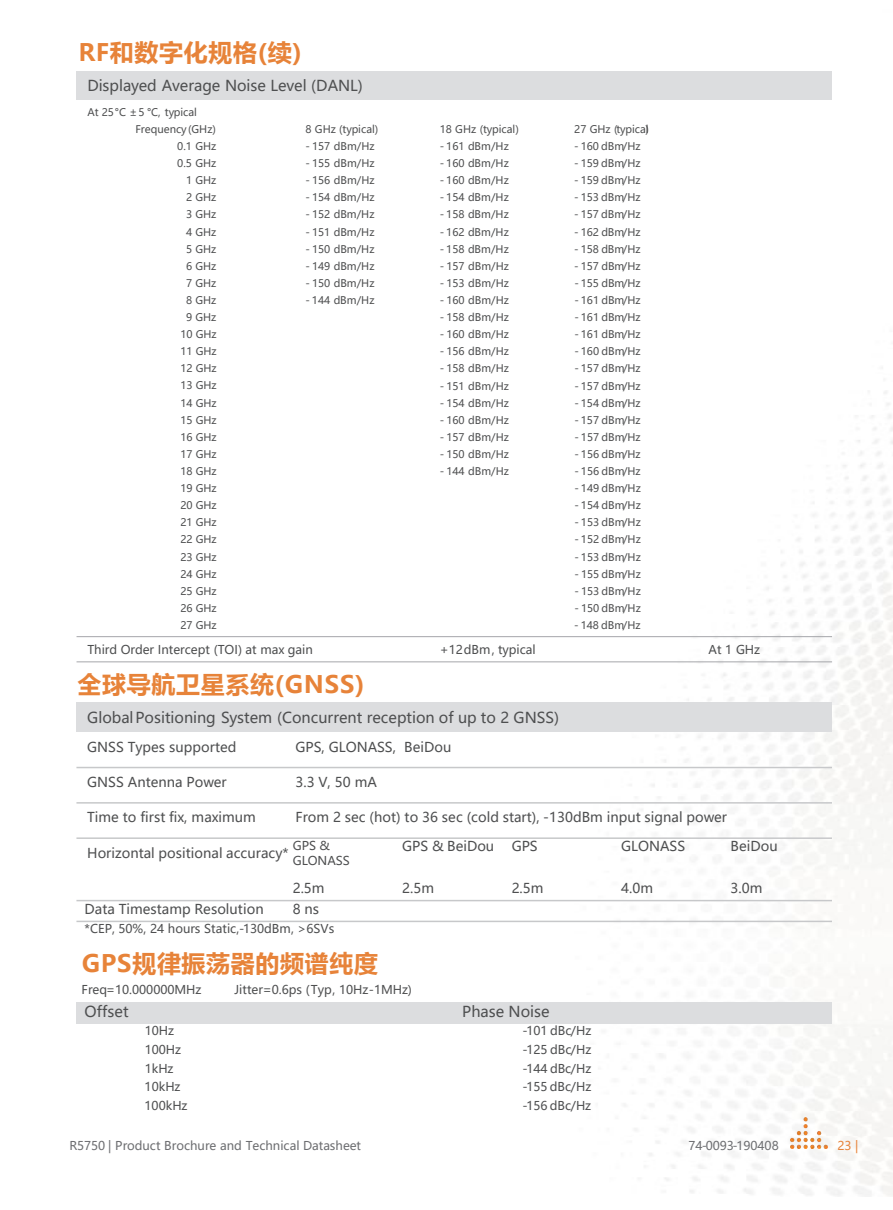
<style>
.page{position:relative;width:893px;height:1210px;background:#fff}
.page>*{position:absolute;margin:0;border:0;box-sizing:border-box;transform-origin:0 0}
.t1{font:700 24px "Microsoft Ya Hei";letter-spacing:.03em;color:#e78339}
.t2{font:15px "Microsoft Ya Hei";color:#4e4f50}
.t3{font:13.5px "Microsoft Ya Hei";letter-spacing:.005em;color:#4e4f50}
.t4{font:12px/15.5px "Microsoft Ya Hei";letter-spacing:-.005em;color:#4e4f50}
.t5{font:12px "Microsoft Ya Hei";letter-spacing:-.005em;color:#6d6e71}
.t6{font:12px "Microsoft Ya Hei";color:#e78339}
.t7{font:10.5px "Microsoft Ya Hei";letter-spacing:-.005em;color:#4e4f50}
</style>
<div class="page">
<img style="left:76px;top:71px;width:816px;height:1125px">
<div style="left:76px;top:71px;width:353px;height:29px;background:#dcdddf"></div>
<div style="left:429px;top:71px;width:134px;height:29px;background:#dcdddf"></div>
<div style="left:563px;top:71px;width:134px;height:29px;background:#dcdddf"></div>
<div style="left:697px;top:71px;width:134px;height:29px;background:#dcdddf"></div>
<hr style="left:76px;top:636px;width:755px;height:1px;background:#a5a6aa">
<hr style="left:76px;top:661px;width:755px;height:1px;background:#a5a6aa">
<img style="left:790px;top:1117px;width:37px;height:32px">
<div style="left:76px;top:702px;width:755px;height:30px;background:#dcdddf"></div>
<hr style="left:76px;top:767px;width:755px;height:1px;background:#c7c8ca">
<hr style="left:76px;top:802px;width:755px;height:1px;background:#c7c8ca">
<hr style="left:76px;top:837px;width:755px;height:2px;background:#c7c8ca">
<hr style="left:76px;top:900px;width:755px;height:1px;background:#c7c8ca">
<hr style="left:76px;top:921px;width:755px;height:1px;background:#c7c8ca">
<div style="left:76px;top:1002px;width:378px;height:22px;background:#dcdddf"></div>
<div style="left:454px;top:1002px;width:377px;height:22px;background:#dcdddf"></div>
<h1 class="t1" style="left:78px;top:36px;width:225px">RF和数字化规格(续)</h1>
<h2 class="t2" style="left:87px;top:76px;width:277px">Displayed Average Noise Level (DANL)</h2>
<p class="t7" style="left:87px;top:105px;width:111px">At 25 °C ±5 °C, typical</p>
<p class="t7" style="left:135px;top:122px;width:82px">Frequency(GHz)</p>
<p class="t7" style="left:177px;top:139px;width:41px">0.1 GHz</p>
<p class="t7" style="left:177px;top:156px;width:41px">0.5 GHz</p>
<p class="t7" style="left:186px;top:173px;width:32px">1 GHz</p>
<p class="t7" style="left:186px;top:190px;width:32px">2 GHz</p>
<p class="t7" style="left:186px;top:208px;width:32px">3 GHz</p>
<p class="t7" style="left:186px;top:225px;width:32px">4 GHz</p>
<p class="t7" style="left:186px;top:242px;width:32px">5 GHz</p>
<p class="t7" style="left:186px;top:259px;width:32px">6 GHz</p>
<p class="t7" style="left:186px;top:276px;width:32px">7 GHz</p>
<p class="t7" style="left:186px;top:293px;width:32px">8 GHz</p>
<p class="t7" style="left:186px;top:310px;width:32px">9 GHz</p>
<p class="t7" style="left:180px;top:327px;width:38px">10 GHz</p>
<p class="t7" style="left:180px;top:344px;width:38px">11 GHz</p>
<p class="t7" style="left:180px;top:361px;width:38px">12 GHz</p>
<p class="t7" style="left:180px;top:379px;width:38px">13 GHz</p>
<p class="t7" style="left:180px;top:396px;width:38px">14 GHz</p>
<p class="t7" style="left:180px;top:413px;width:38px">15 GHz</p>
<p class="t7" style="left:180px;top:430px;width:38px">16 GHz</p>
<p class="t7" style="left:180px;top:447px;width:38px">17 GHz</p>
<p class="t7" style="left:180px;top:464px;width:38px">18 GHz</p>
<p class="t7" style="left:180px;top:481px;width:38px">19 GHz</p>
<p class="t7" style="left:180px;top:498px;width:38px">20 GHz</p>
<p class="t7" style="left:180px;top:515px;width:38px">21 GHz</p>
<p class="t7" style="left:180px;top:532px;width:38px">22 GHz</p>
<p class="t7" style="left:180px;top:550px;width:38px">23 GHz</p>
<p class="t7" style="left:180px;top:567px;width:38px">24 GHz</p>
<p class="t7" style="left:180px;top:584px;width:38px">25 GHz</p>
<p class="t7" style="left:180px;top:601px;width:38px">26 GHz</p>
<p class="t7" style="left:180px;top:618px;width:38px">27 GHz</p>
<p class="t7" style="left:305px;top:122px;width:74px">8 GHz (typical)</p>
<p class="t7" style="left:305px;top:139px;width:70px">- 157 dBm/Hz</p>
<p class="t7" style="left:305px;top:156px;width:70px">- 155 dBm/Hz</p>
<p class="t7" style="left:305px;top:173px;width:70px">- 156 dBm/Hz</p>
<p class="t7" style="left:305px;top:190px;width:70px">- 154 dBm/Hz</p>
<p class="t7" style="left:305px;top:208px;width:70px">- 152 dBm/Hz</p>
<p class="t7" style="left:305px;top:225px;width:70px">- 151 dBm/Hz</p>
<p class="t7" style="left:305px;top:242px;width:70px">- 150 dBm/Hz</p>
<p class="t7" style="left:305px;top:259px;width:70px">- 149 dBm/Hz</p>
<p class="t7" style="left:305px;top:276px;width:70px">- 150 dBm/Hz</p>
<p class="t7" style="left:305px;top:293px;width:70px">- 144 dBm/Hz</p>
<p class="t7" style="left:439px;top:122px;width:80px">18 GHz (typical)</p>
<p class="t7" style="left:439px;top:139px;width:70px">- 161 dBm/Hz</p>
<p class="t7" style="left:439px;top:156px;width:70px">- 160 dBm/Hz</p>
<p class="t7" style="left:439px;top:173px;width:70px">- 160 dBm/Hz</p>
<p class="t7" style="left:439px;top:190px;width:70px">- 154 dBm/Hz</p>
<p class="t7" style="left:439px;top:208px;width:70px">- 158 dBm/Hz</p>
<p class="t7" style="left:439px;top:225px;width:70px">- 162 dBm/Hz</p>
<p class="t7" style="left:439px;top:242px;width:70px">- 158 dBm/Hz</p>
<p class="t7" style="left:439px;top:259px;width:70px">- 157 dBm/Hz</p>
<p class="t7" style="left:439px;top:276px;width:70px">- 153 dBm/Hz</p>
<p class="t7" style="left:439px;top:293px;width:70px">- 160 dBm/Hz</p>
<p class="t7" style="left:439px;top:310px;width:70px">- 158 dBm/Hz</p>
<p class="t7" style="left:439px;top:327px;width:70px">- 160 dBm/Hz</p>
<p class="t7" style="left:439px;top:344px;width:70px">- 156 dBm/Hz</p>
<p class="t7" style="left:439px;top:361px;width:70px">- 158 dBm/Hz</p>
<p class="t7" style="left:439px;top:379px;width:70px">- 151 dBm/Hz</p>
<p class="t7" style="left:439px;top:396px;width:70px">- 154 dBm/Hz</p>
<p class="t7" style="left:439px;top:413px;width:70px">- 160 dBm/Hz</p>
<p class="t7" style="left:439px;top:430px;width:70px">- 157 dBm/Hz</p>
<p class="t7" style="left:439px;top:447px;width:70px">- 150 dBm/Hz</p>
<p class="t7" style="left:439px;top:464px;width:70px">- 144 dBm/Hz</p>
<p class="t7" style="left:574px;top:122px;width:76px">27 GHz (typical)</p>
<p class="t7" style="left:574px;top:139px;width:68px">- 160 dBm/Hz</p>
<p class="t7" style="left:574px;top:156px;width:68px">- 159 dBm/Hz</p>
<p class="t7" style="left:574px;top:173px;width:68px">- 159 dBm/Hz</p>
<p class="t7" style="left:574px;top:190px;width:68px">- 153 dBm/Hz</p>
<p class="t7" style="left:574px;top:208px;width:68px">- 157 dBm/Hz</p>
<p class="t7" style="left:574px;top:225px;width:68px">- 162 dBm/Hz</p>
<p class="t7" style="left:574px;top:242px;width:68px">- 158 dBm/Hz</p>
<p class="t7" style="left:574px;top:259px;width:68px">- 157 dBm/Hz</p>
<p class="t7" style="left:574px;top:276px;width:68px">- 155 dBm/Hz</p>
<p class="t7" style="left:574px;top:293px;width:68px">- 161 dBm/Hz</p>
<p class="t7" style="left:574px;top:310px;width:68px">- 161 dBm/Hz</p>
<p class="t7" style="left:574px;top:327px;width:68px">- 161 dBm/Hz</p>
<p class="t7" style="left:574px;top:344px;width:68px">- 160 dBm/Hz</p>
<p class="t7" style="left:574px;top:361px;width:68px">- 157 dBm/Hz</p>
<p class="t7" style="left:574px;top:379px;width:68px">- 157 dBm/Hz</p>
<p class="t7" style="left:574px;top:396px;width:68px">- 154 dBm/Hz</p>
<p class="t7" style="left:574px;top:413px;width:68px">- 157 dBm/Hz</p>
<p class="t7" style="left:574px;top:430px;width:68px">- 157 dBm/Hz</p>
<p class="t7" style="left:574px;top:447px;width:68px">- 156 dBm/Hz</p>
<p class="t7" style="left:574px;top:464px;width:68px">- 156 dBm/Hz</p>
<p class="t7" style="left:574px;top:481px;width:68px">- 149 dBm/Hz</p>
<p class="t7" style="left:574px;top:498px;width:68px">- 154 dBm/Hz</p>
<p class="t7" style="left:574px;top:515px;width:68px">- 153 dBm/Hz</p>
<p class="t7" style="left:574px;top:532px;width:68px">- 152 dBm/Hz</p>
<p class="t7" style="left:574px;top:550px;width:68px">- 153 dBm/Hz</p>
<p class="t7" style="left:574px;top:567px;width:68px">- 155 dBm/Hz</p>
<p class="t7" style="left:574px;top:584px;width:68px">- 153 dBm/Hz</p>
<p class="t7" style="left:574px;top:601px;width:68px">- 150 dBm/Hz</p>
<p class="t7" style="left:574px;top:618px;width:68px">- 148 dBm/Hz</p>
<p class="t4" style="left:87px;top:641px;width:227px">Third Order Intercept (TOI) at max gain</p>
<p class="t4" style="left:439px;top:641px;width:97px">+12 dBm, typical</p>
<p class="t4" style="left:708px;top:641px;width:53px">At 1 GHz</p>
<h1 class="t1" style="left:77px;top:667px;width:288px">全球导航卫星系统(GNSS)</h1>
<h2 class="t2" style="left:87px;top:708px;width:473px">GlobalPositioning System (Concurrent reception of up to 2 GNSS)</h2>
<p class="t3" style="left:87px;top:738px;width:151px">GNSS Types supported</p>
<p class="t3" style="left:295px;top:738px;width:157px">GPS, GLONASS, BeiDou</p>
<p class="t3" style="left:87px;top:773px;width:141px">GNSS Antenna Power</p>
<p class="t3" style="left:295px;top:773px;width:83px">3.3 V, 50 mA</p>
<p class="t3" style="left:87px;top:808px;width:170px">Time to first fix, maximum</p>
<p class="t3" style="left:295px;top:808px;width:433px">From 2 sec (hot) to 36 sec (cold start), -130dBm input signal power</p>
<p class="t3" style="left:87px;top:843px;width:203px">Horizontal positional accuracy*</p>
<p class="t4" style="left:292px;top:837px;width:59px">GPS &amp;<br>GLONASS</p>
<p class="t3" style="left:402px;top:837px;width:94px">GPS &amp; BeiDou</p>
<p class="t3" style="left:511px;top:837px;width:28px">GPS</p>
<p class="t3" style="left:621px;top:837px;width:65px">GLONASS</p>
<p class="t3" style="left:730px;top:837px;width:49px">BeiDou</p>
<p class="t3" style="left:292px;top:879px;width:33px">2.5m</p>
<p class="t3" style="left:402px;top:879px;width:33px">2.5m</p>
<p class="t3" style="left:511px;top:879px;width:33px">2.5m</p>
<p class="t3" style="left:621px;top:879px;width:33px">4.0m</p>
<p class="t3" style="left:730px;top:879px;width:33px">3.0m</p>
<p class="t3" style="left:84px;top:899px;width:180px">Data Timestamp Resolution</p>
<p class="t3" style="left:292px;top:899px;width:28px">8 ns</p>
<p class="t4" style="left:84px;top:920px;width:251px">*CEP, 50%, 24 hours Static, -130dBm, &gt;6SVs</p>
<h1 class="t1" style="left:82px;top:946px;width:298px">GPS规律振荡器的频谱纯度</h1>
<h2 class="t2" style="left:84px;top:1001px;width:45px">Offset</h2>
<h2 class="t2" style="left:462px;top:1001px;width:89px">Phase Noise</h2>
<p class="t4" style="left:145px;top:1023px;width:31px">10Hz</p>
<p class="t4" style="left:522px;top:1023px;width:70px">-101 dBc/Hz</p>
<p class="t4" style="left:145px;top:1042px;width:38px">100Hz</p>
<p class="t4" style="left:522px;top:1042px;width:70px">-125 dBc/Hz</p>
<p class="t4" style="left:145px;top:1060px;width:30px">1kHz</p>
<p class="t4" style="left:522px;top:1060px;width:70px">-144 dBc/Hz</p>
<p class="t4" style="left:145px;top:1079px;width:37px">10kHz</p>
<p class="t4" style="left:522px;top:1079px;width:70px">-155 dBc/Hz</p>
<p class="t4" style="left:144px;top:1097px;width:44px">100kHz</p>
<p class="t4" style="left:522px;top:1097px;width:70px">-156 dBc/Hz</p>
<p class="t4" style="left:82px;top:982px;width:121px">Freq=10.000000MHz</p>
<p class="t4" style="left:234px;top:982px;width:179px">Jitter=0.6ps (Typ, 10Hz-1MHz)</p>
<p class="t5" style="left:69px;top:1137px;width:293px">R5750 | Product Brochure and Technical Datasheet</p>
<p class="t6" style="left:837px;top:1137px;width:22px">23 |</p>
<p class="t5" style="left:688px;top:1137px;width:92px">74-0093-190408</p>
</div>
